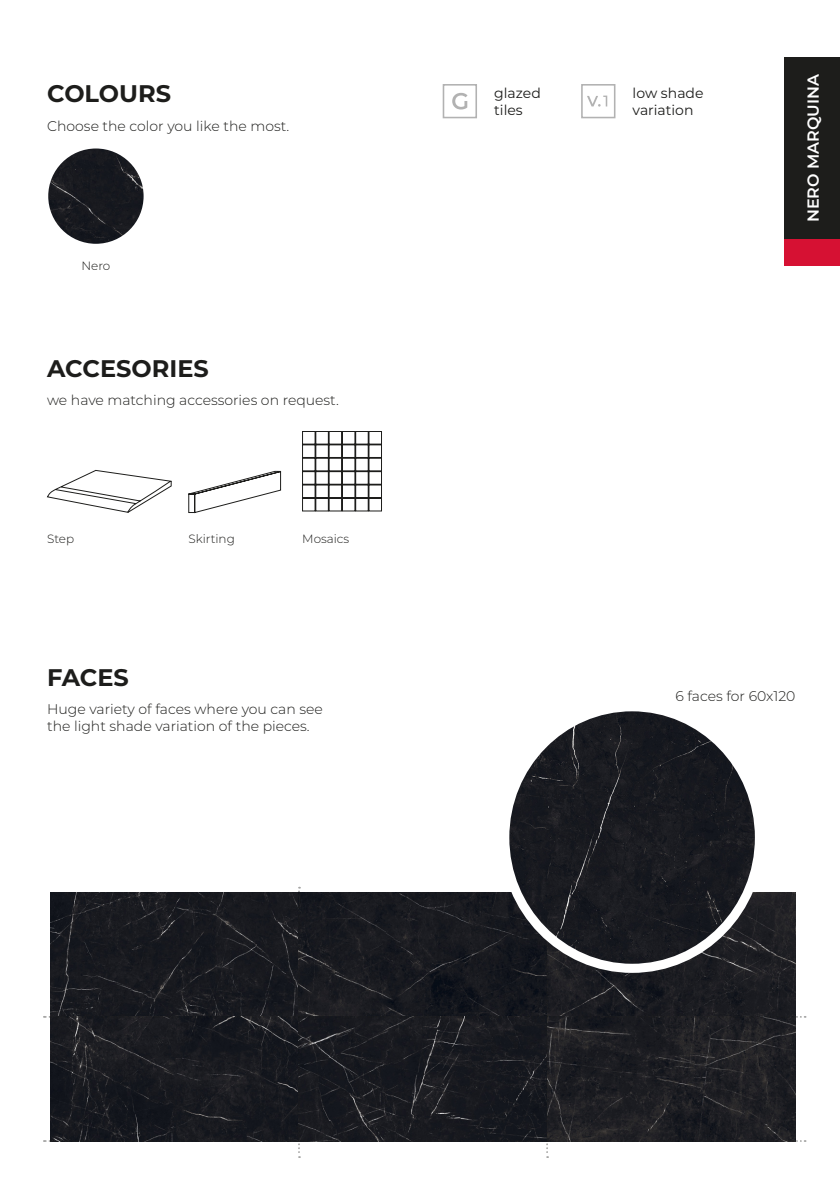
<style>
.page{position:relative;width:840px;height:1191px;background:#fff}
.page>*{position:absolute;margin:0;border:0;box-sizing:border-box;transform-origin:0 0}
.t1{font:700 24px "Montserrat";color:#1d1d1b}
.t2{font:600 16px "Montserrat";color:#fff}
.t3{font:300 14px/16.8px "Montserrat";color:#1d1d1b}
.t4{font:14px/16.8px "Montserrat";color:#1d1d1b}
.t5{font:300 12px "Montserrat";color:#1d1d1b}
</style>
<div class="page">
<svg style="left:302px;top:431px;width:80px;height:80px"></svg>
<svg style="left:188px;top:471px;width:94px;height:42px"></svg>
<svg style="left:47px;top:470px;width:125px;height:43px"></svg>
<div style="left:784px;top:57px;width:55px;height:183px;background:#1d1d1b"></div>
<div style="left:784px;top:240px;width:55px;height:26px;background:#d61133"></div>
<img style="left:48px;top:148px;width:95px;height:96px;border-radius:48px">
<svg style="left:44px;top:886px;width:761px;height:272px;background:#35363b"></svg>
<img style="left:504px;top:712px;width:255px;height:256px">
<div style="left:500px;top:702px;width:263px;height:271px;border:9px solid #fff;border-radius:50%"></div>
<div style="left:442px;top:84px;width:35px;height:34px;border:2px solid #b2b2b2"></div>
<svg style="left:452px;top:93px;width:15px;height:16px"></svg>
<div style="left:580px;top:84px;width:35px;height:34px;border:2px solid #b2b2b2"></div>
<svg style="left:587px;top:96px;width:20px;height:11px"></svg>
<h1 class="t1" style="left:47px;top:77px;width:125px">COLOURS</h1>
<p class="t3" style="left:47px;top:117px;width:243px">Choose the color you like the most.</p>
<p class="t5" style="left:81px;top:257px;width:30px">Nero</p>
<p class="t1" style="left:47px;top:351px;width:163px">ACCESORIES</p>
<p class="t3" style="left:47px;top:391px;width:293px">we have matching accessories on request.</p>
<p class="t5" style="left:47px;top:530px;width:29px">Step</p>
<p class="t5" style="left:188px;top:530px;width:48px">Skirting</p>
<p class="t5" style="left:302px;top:530px;width:49px">Mosaics</p>
<p class="t1" style="left:47px;top:660px;width:83px">FACES</p>
<p class="t3" style="left:47px;top:700px;width:277px">Huge variety of faces where you can see the light shade variation of the pieces.</p>
<p class="t4" style="left:494px;top:84px;width:48px">glazed tiles</p>
<p class="t4" style="left:632px;top:84px;width:72px">low shade variation</p>
<p class="t2" style="left:801px;top:222px;width:150px;rotate:-90deg">NERO MARQUINA</p>
<p class="t3" style="left:675px;top:687px;width:121px">6 faces for 60x120</p>
</div>
